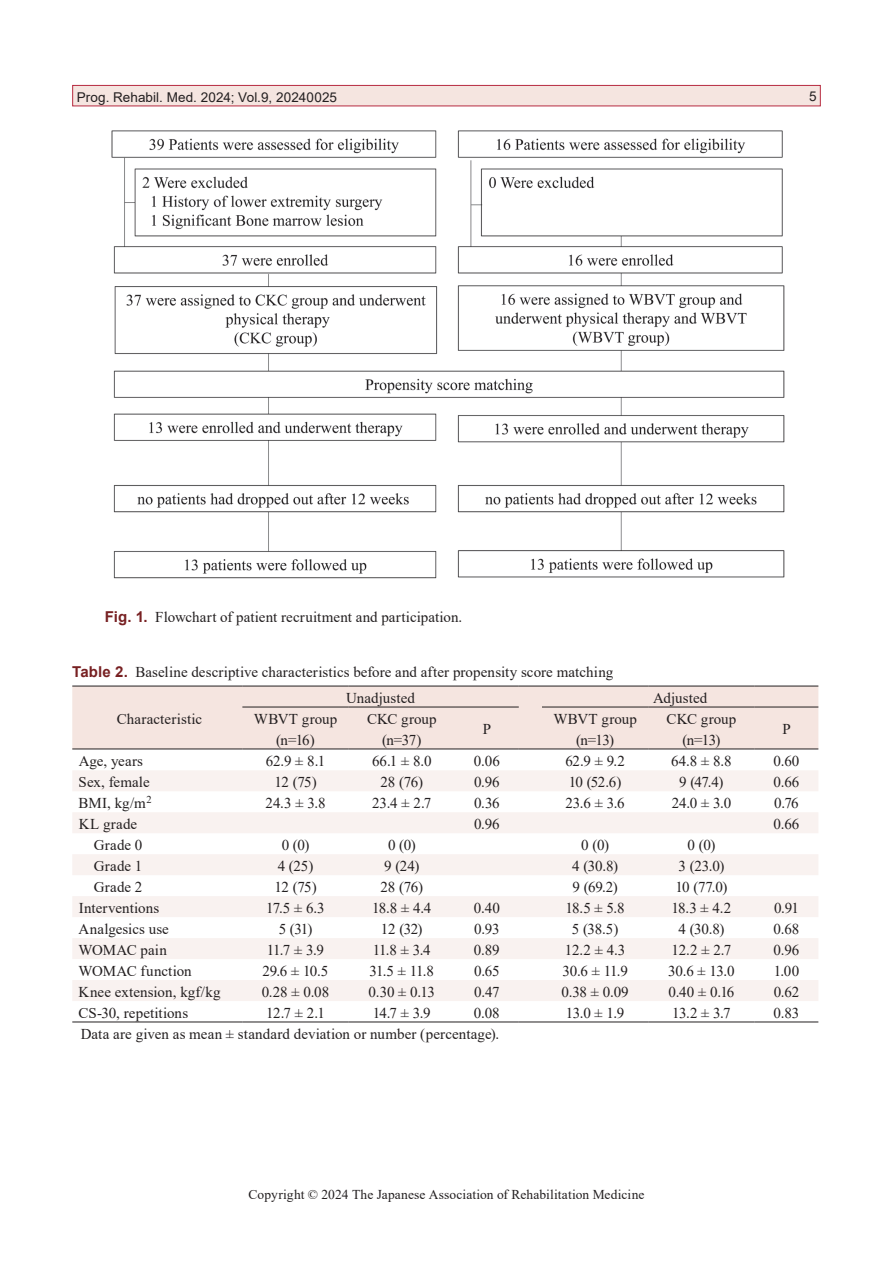
<style>
.page{position:relative;width:893px;height:1263px;background:#fff}
.page>*{position:absolute;margin:0;border:0;box-sizing:border-box;transform-origin:0 0}
.t1{font:15px "Times New Roman";letter-spacing:.005em;color:#231f20}
.t2{font:13.5px "Times New Roman";letter-spacing:.005em;color:#231f20}
.t3{font:13.5px "Arial";letter-spacing:.01em;color:#231f20}
.s1{font-family:"Arial";font-weight:700;color:#772022}
</style>
<div class="page">
<div style="left:72px;top:85px;width:749px;height:21px;background:#f5e5e0;border:1px solid #b72b40"></div>
<img style="left:111px;top:130px;width:674px;height:449px">
<div style="left:72px;top:687px;width:746px;height:62px;background:#f5e5e0"></div>
<svg style="left:72px;top:770px;width:746px;height:231px;fill:#f9f2f0"></svg>
<hr style="left:72px;top:1021px;width:170px;height:1px;background:#231f20">
<hr style="left:242px;top:1021px;width:107px;height:1px;background:#231f20">
<hr style="left:349px;top:1021px;width:106px;height:1px;background:#231f20">
<hr style="left:455px;top:1021px;width:64px;height:1px;background:#231f20">
<svg style="left:519px;top:1021px;width:23px;height:1px"></svg>
<hr style="left:542px;top:1021px;width:106px;height:1px;background:#231f20">
<hr style="left:648px;top:1021px;width:107px;height:1px;background:#231f20">
<hr style="left:755px;top:1021px;width:63px;height:1px;background:#231f20">
<hr style="left:72px;top:686px;width:170px;height:1px;background:#231f20">
<hr style="left:242px;top:686px;width:107px;height:1px;background:#231f20">
<hr style="left:349px;top:686px;width:106px;height:1px;background:#231f20">
<hr style="left:455px;top:686px;width:64px;height:1px;background:#231f20">
<svg style="left:519px;top:686px;width:23px;height:1px"></svg>
<hr style="left:542px;top:686px;width:106px;height:1px;background:#231f20">
<hr style="left:648px;top:686px;width:107px;height:1px;background:#231f20">
<hr style="left:755px;top:686px;width:63px;height:1px;background:#231f20">
<hr style="left:242px;top:749px;width:107px;height:1px;background:#231f20">
<hr style="left:349px;top:749px;width:106px;height:1px;background:#231f20">
<svg style="left:519px;top:749px;width:23px;height:1px"></svg>
<hr style="left:542px;top:749px;width:106px;height:1px;background:#231f20">
<hr style="left:648px;top:749px;width:107px;height:1px;background:#231f20">
<hr style="left:242px;top:707px;width:107px;height:1px;background:#231f20">
<hr style="left:349px;top:707px;width:106px;height:1px;background:#231f20">
<hr style="left:455px;top:707px;width:64px;height:1px;background:#231f20">
<hr style="left:542px;top:707px;width:106px;height:1px;background:#231f20">
<hr style="left:648px;top:707px;width:107px;height:1px;background:#231f20">
<hr style="left:755px;top:707px;width:63px;height:1px;background:#231f20">
<hr style="left:755px;top:749px;width:63px;height:1px;background:#231f20">
<hr style="left:455px;top:749px;width:64px;height:1px;background:#231f20">
<hr style="left:72px;top:749px;width:170px;height:1px;background:#231f20">
<p class="t3" style="left:77px;top:88px;width:262px">Prog. Rehabil. Med. 2024; Vol.9, 20240025</p>
<p class="t3" style="left:809px;top:87px;width:9px">5</p>
<p class="t1" style="left:105px;top:606px;width:359px"><span class="s1">Fig. 1.</span> Flowchart of patient recruitment and participation.</p>
<p class="t1" style="left:72px;top:661px;width:543px"><span class="s1">Table 2.</span> Baseline descriptive characteristics before and after propensity score matching</p>
<p class="t1" style="left:117px;top:708px;width:87px">Characteristic</p>
<p class="t1" style="left:346px;top:687px;width:70px">Unadjusted</p>
<p class="t1" style="left:653px;top:687px;width:56px">Adjusted</p>
<p class="t1" style="left:254px;top:708px;width:85px">WBVT group</p>
<p class="t1" style="left:367px;top:708px;width:71px">CKC group</p>
<p class="t1" style="left:553px;top:708px;width:85px">WBVT group</p>
<p class="t1" style="left:667px;top:708px;width:71px">CKC group</p>
<p class="t1" style="left:483px;top:719px;width:10px">P</p>
<p class="t1" style="left:276px;top:729px;width:40px">(n=16)</p>
<p class="t1" style="left:382px;top:729px;width:41px">(n=37)</p>
<p class="t1" style="left:576px;top:729px;width:40px">(n=13)</p>
<p class="t1" style="left:682px;top:729px;width:40px">(n=13)</p>
<p class="t1" style="left:782px;top:719px;width:10px">P</p>
<p class="t1" style="left:79px;top:750px;width:66px">Age, years</p>
<p class="t1" style="left:266px;top:750px;width:61px">62.9 ± 8.1</p>
<p class="t1" style="left:372px;top:750px;width:61px">66.1 ± 8.0</p>
<p class="t1" style="left:474px;top:750px;width:27px">0.06</p>
<p class="t1" style="left:565px;top:750px;width:61px">62.9 ± 9.2</p>
<p class="t1" style="left:671px;top:750px;width:62px">64.8 ± 8.8</p>
<p class="t1" style="left:773px;top:750px;width:27px">0.60</p>
<p class="t1" style="left:79px;top:771px;width:73px">Sex, female</p>
<p class="t1" style="left:274px;top:771px;width:44px">12 (75)</p>
<p class="t1" style="left:380px;top:771px;width:44px">28 (76)</p>
<p class="t1" style="left:474px;top:771px;width:27px">0.96</p>
<p class="t1" style="left:569px;top:771px;width:54px">10 (52.6)</p>
<p class="t1" style="left:679px;top:771px;width:46px">9 (47.4)</p>
<p class="t1" style="left:773px;top:771px;width:27px">0.66</p>
<p class="t1" style="left:79px;top:792px;width:74px">BMI, kg/m<sup>2</sup></p>
<p class="t1" style="left:266px;top:792px;width:61px">24.3 ± 3.8</p>
<p class="t1" style="left:372px;top:792px;width:61px">23.4 ± 2.7</p>
<p class="t1" style="left:474px;top:792px;width:27px">0.36</p>
<p class="t1" style="left:565px;top:792px;width:61px">23.6 ± 3.6</p>
<p class="t1" style="left:672px;top:792px;width:61px">24.0 ± 3.0</p>
<p class="t1" style="left:774px;top:792px;width:26px">0.76</p>
<p class="t1" style="left:79px;top:813px;width:60px">KL grade</p>
<p class="t1" style="left:474px;top:813px;width:27px">0.96</p>
<p class="t1" style="left:774px;top:813px;width:27px">0.66</p>
<p class="t1" style="left:94px;top:834px;width:50px">Grade 0</p>
<p class="t1" style="left:282px;top:834px;width:29px">0 (0)</p>
<p class="t1" style="left:388px;top:834px;width:29px">0 (0)</p>
<p class="t1" style="left:581px;top:834px;width:29px">0 (0)</p>
<p class="t1" style="left:688px;top:834px;width:29px">0 (0)</p>
<p class="t1" style="left:94px;top:855px;width:50px">Grade 1</p>
<p class="t1" style="left:278px;top:855px;width:37px">4 (25)</p>
<p class="t1" style="left:384px;top:855px;width:37px">9 (24)</p>
<p class="t1" style="left:572px;top:855px;width:48px">4 (30.8)</p>
<p class="t1" style="left:679px;top:855px;width:47px">3 (23.0)</p>
<p class="t1" style="left:94px;top:876px;width:50px">Grade 2</p>
<p class="t1" style="left:274px;top:876px;width:44px">12 (75)</p>
<p class="t1" style="left:380px;top:876px;width:44px">28 (76)</p>
<p class="t1" style="left:573px;top:876px;width:47px">9 (69.2)</p>
<p class="t1" style="left:675px;top:876px;width:53px">10 (77.0)</p>
<p class="t1" style="left:79px;top:897px;width:82px">Interventions</p>
<p class="t1" style="left:266px;top:897px;width:60px">17.5 ± 6.3</p>
<p class="t1" style="left:372px;top:897px;width:61px">18.8 ± 4.4</p>
<p class="t1" style="left:474px;top:897px;width:27px">0.40</p>
<p class="t1" style="left:565px;top:897px;width:61px">18.5 ± 5.8</p>
<p class="t1" style="left:672px;top:897px;width:61px">18.3 ± 4.2</p>
<p class="t1" style="left:774px;top:897px;width:26px">0.91</p>
<p class="t1" style="left:79px;top:918px;width:92px">Analgesics use</p>
<p class="t1" style="left:279px;top:918px;width:35px">5 (31)</p>
<p class="t1" style="left:381px;top:918px;width:43px">12 (32)</p>
<p class="t1" style="left:474px;top:918px;width:27px">0.93</p>
<p class="t1" style="left:572px;top:918px;width:48px">5 (38.5)</p>
<p class="t1" style="left:678px;top:918px;width:48px">4 (30.8)</p>
<p class="t1" style="left:774px;top:918px;width:27px">0.68</p>
<p class="t1" style="left:79px;top:939px;width:90px">WOMAC pain</p>
<p class="t1" style="left:267px;top:939px;width:59px">11.7 ± 3.9</p>
<p class="t1" style="left:373px;top:939px;width:60px">11.8 ± 3.4</p>
<p class="t1" style="left:474px;top:939px;width:27px">0.89</p>
<p class="t1" style="left:565px;top:939px;width:62px">12.2 ± 4.3</p>
<p class="t1" style="left:671px;top:939px;width:61px">12.2 ± 2.7</p>
<p class="t1" style="left:774px;top:939px;width:27px">0.96</p>
<p class="t1" style="left:79px;top:960px;width:115px">WOMAC function</p>
<p class="t1" style="left:262px;top:960px;width:67px">29.6 ± 10.5</p>
<p class="t1" style="left:370px;top:960px;width:66px">31.5 ± 11.8</p>
<p class="t1" style="left:474px;top:960px;width:27px">0.65</p>
<p class="t1" style="left:562px;top:960px;width:67px">30.6 ± 11.9</p>
<p class="t1" style="left:668px;top:960px;width:68px">30.6 ± 13.0</p>
<p class="t1" style="left:774px;top:960px;width:27px">1.00</p>
<p class="t1" style="left:79px;top:981px;width:144px">Knee extension, kgf/kg</p>
<p class="t1" style="left:262px;top:981px;width:69px">0.28 ± 0.08</p>
<p class="t1" style="left:369px;top:981px;width:68px">0.30 ± 0.13</p>
<p class="t1" style="left:474px;top:981px;width:27px">0.47</p>
<p class="t1" style="left:561px;top:981px;width:69px">0.38 ± 0.09</p>
<p class="t1" style="left:668px;top:981px;width:67px">0.40 ± 0.16</p>
<p class="t1" style="left:774px;top:981px;width:27px">0.62</p>
<p class="t1" style="left:79px;top:1002px;width:111px">CS-30, repetitions</p>
<p class="t1" style="left:266px;top:1002px;width:60px">12.7 ± 2.1</p>
<p class="t1" style="left:373px;top:1002px;width:59px">14.7 ± 3.9</p>
<p class="t1" style="left:474px;top:1002px;width:27px">0.08</p>
<p class="t1" style="left:566px;top:1002px;width:60px">13.0 ± 1.9</p>
<p class="t1" style="left:672px;top:1002px;width:60px">13.2 ± 3.7</p>
<p class="t1" style="left:774px;top:1002px;width:27px">0.83</p>
<p class="t1" style="left:81px;top:1023px;width:420px">Data are given as mean ± standard deviation or number (percentage).</p>
<p class="t2" style="left:248px;top:1185px;width:398px">Copyright © 2024 The Japanese Association of Rehabilitation Medicine</p>
</div>
